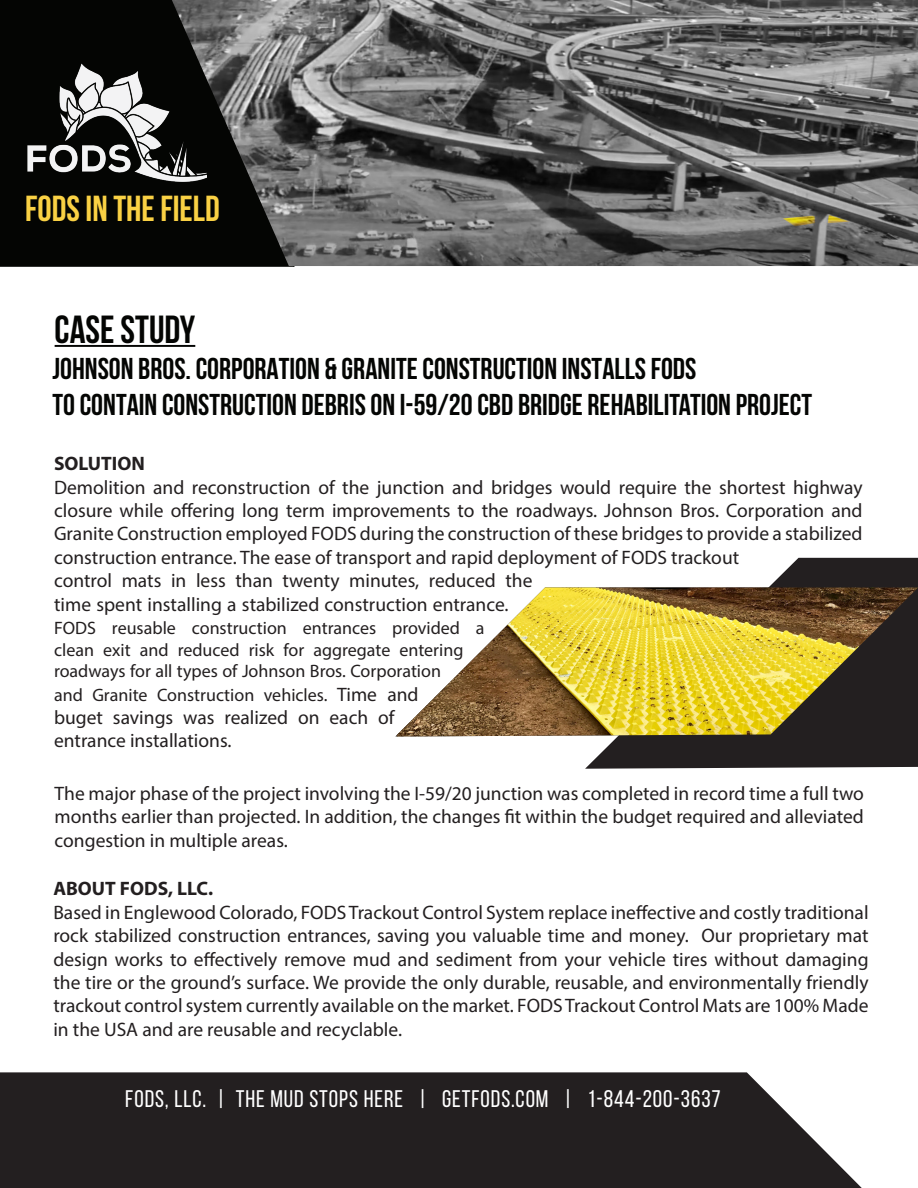
<style>
.page{position:relative;width:918px;height:1188px;background:#fff}
.page>*{position:absolute;margin:0;border:0;box-sizing:border-box;transform-origin:0 0}
.t1{font:700 39px "Bebas Neue";color:#040503}
.t2{font:700 36px "Bebas Neue";color:#fad144}
.t3{font:700 30px "Bebas Neue";color:#040503}
.t4{font:24px "Bebas Neue";letter-spacing:.04em;color:#fff}
.t5{font:19.5px/23.4px "Myriad Pro";color:#231f20;text-align:justify}
.t6{font:700 19.5px "Myriad Pro";color:#231f20}
.t7{font:18px/21.6px "Myriad Pro";color:#231f20}
.s1{font-size:19.5px}
</style>
<div class="page">
<svg style="left:585px;top:558px;width:333px;height:211px;fill:#231f20"></svg>
<div style="left:0;top:0;width:295px;height:267px;background:#040503"></div>
<img style="left:172px;top:0;width:746px;height:266px">
<img style="left:28px;top:64px;width:178px;height:118px">
<hr style="left:55px;top:345px;width:140px;height:2px;background:#040503">
<svg style="left:0;top:1072px;width:862px;height:116px;background:#322e2f"></svg>
<img style="left:397px;top:588px;width:521px;height:148px">
<p class="t2" style="left:25px;top:189px;width:196px">FODS IN THE FIELD</p>
<p class="t1" style="left:55px;top:308px;width:142px">CASE STUDY</p>
<p class="t3" style="left:53px;top:353px;width:645px">JOHNSON BROS. CORPORATION &amp; GRANITE CONSTRUCTION INSTALLS FODS</p>
<p class="t3" style="left:53px;top:389px;width:761px">TO CONTAIN CONSTRUCTION DEBRIS ON I-59/20 CBD BRIDGE REHABILITATION PROJECT</p>
<p class="t6" style="left:54px;top:451px;width:92px">SOLUTION</p>
<p class="t5" style="left:54px;top:475px;width:810px">Demolition and reconstruction of the junction and bridges would require the shortest highway closure while offering long term improvements to the roadways. Johnson Bros. Corporation and Granite Construction employed FODS during the construction of these bridges to provide a stabilized construction entrance. The ease of transport and rapid deployment of FODS trackout</p>
<p class="t5" style="left:54px;top:569px;width:480px">control mats in less than twenty minutes, reduced the time spent installing a stabilized construction entrance.</p>
<p class="t7" style="left:54px;top:617px;width:432px">FODS reusable construction entrances provided a clean exit and reduced risk for aggregate entering roadways for all types of Johnson Bros. Corporation</p>
<p class="t7" style="left:54px;top:683px;width:366px">and Granite Construction vehicles. <span class="s1">Time and</span></p>
<p class="t5" style="left:54px;top:705px;width:342px">buget savings was realized on each of entrance installations.</p>
<p class="t5" style="left:55px;top:781px;width:811px">The major phase of the project involving the I-59/20 junction was completed in record time a full two months earlier than projected. In addition, the changes fit within the budget required and alleviated congestion in multiple areas.</p>
<p class="t6" style="left:53px;top:876px;width:161px">ABOUT FODS, LLC.</p>
<p class="t5" style="left:53px;top:900px;width:817px">Based in Englewood Colorado, FODS Trackout Control System replace ineffective and costly traditional rock stabilized construction entrances, saving you valuable time and money. Our proprietary mat design works to effectively remove mud and sediment from your vehicle tires without damaging the tire or the ground’s surface. We provide the only durable, reusable, and environmentally friendly trackout control system currently available on the market. FODS Trackout Control Mats are 100% Made in the USA and are reusable and recyclable.</p>
<p class="t4" style="left:125px;top:1086px;width:597px">FODS, LLC. | THE MUD STOPS HERE | GETFODS.COM | 1-844-200-3637</p>
</div>
